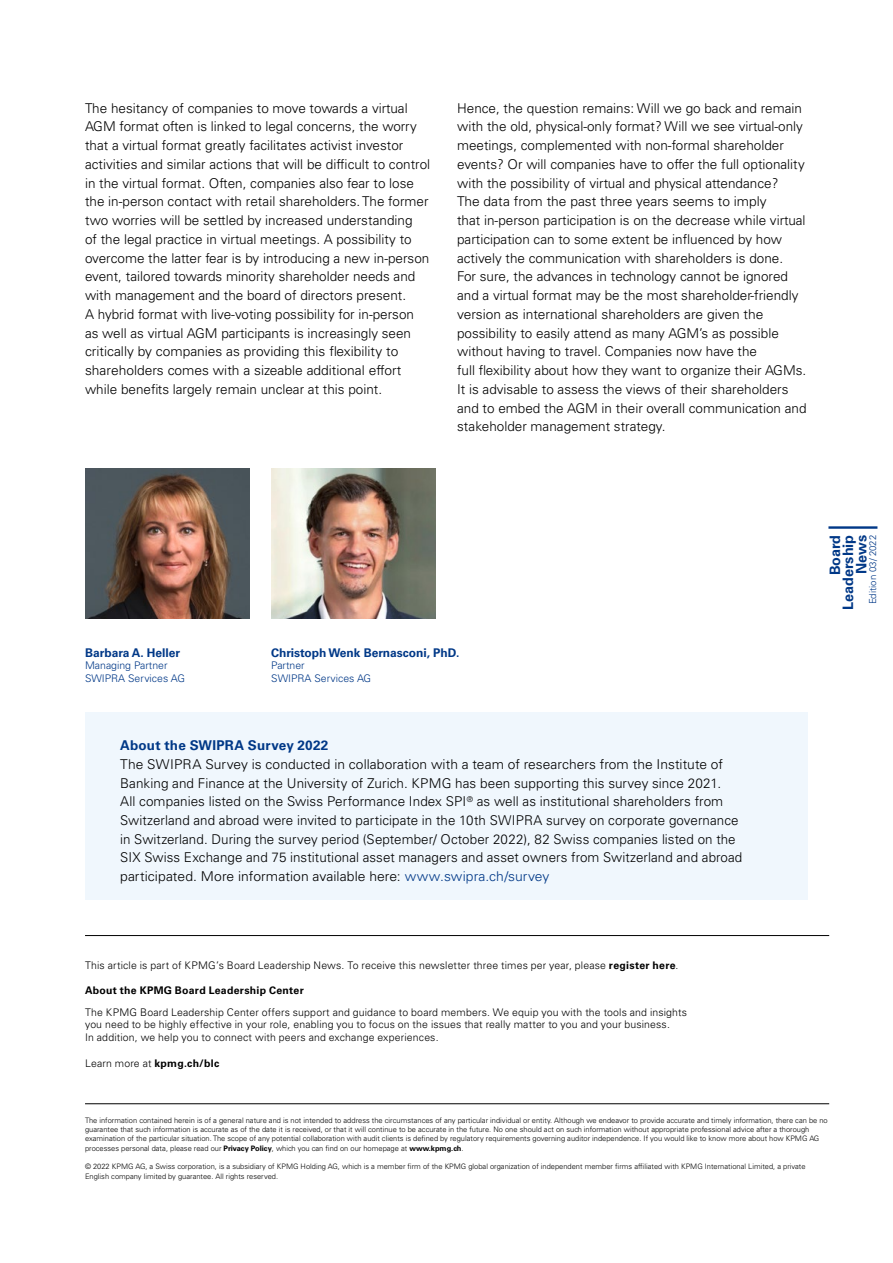
<style>
.page{position:relative;width:893px;height:1263px;background:#fff}
.page>*{position:absolute;margin:0;border:0;box-sizing:border-box;transform-origin:0 0}
.t1{font:700 14.4px/13.2px "Univers LT Std";color:#003887;text-align:right}
.t2{font:300 13.5px/18.8px "Univers LT Std";color:#000}
.t3{font:700 13.5px "Univers LT Std";letter-spacing:.015em;color:#003887}
.t4{font:700 12px "Univers LT Std";color:#003887}
.t5{font:300 10.5px/12.8px "Univers LT Std";letter-spacing:.015em;color:#000}
.t6{font:300 10.5px/12.8px "Univers LT Std";color:#003887}
.t7{font:700 10.5px "Univers LT Std";letter-spacing:.025em;color:#000}
.t8{font:300 9.6px "Univers LT Std";color:#003887}
.t9{font:300 7.5px/9.3px "Univers LT Std";color:#000}
.s1{color:#003887}
.s2{font-weight:700}
</style>
<div class="page">
<hr style="left:828px;top:526px;width:49px;height:3px;background:#003887">
<hr style="left:85px;top:1103px;width:744px;height:1px;background:#000">
<hr style="left:85px;top:935px;width:744px;height:1px;background:#000">
<div style="left:85px;top:712px;width:723px;height:188px;background:#f0f7fd"></div>
<img style="left:85px;top:469px;width:165px;height:149px">
<img style="left:271px;top:469px;width:165px;height:149px">
<p class="t2" style="left:85px;top:98px;width:347px">The hesitancy of companies to move towards a virtual AGM format often is linked to legal concerns, the worry that a virtual format greatly facilitates activist investor activities and similar actions that will be difficult to control in the virtual format. Often, companies also fear to lose the in-person contact with retail shareholders. The former two worries will be settled by increased understanding<br>of the legal practice in virtual meetings. A possibility to overcome the latter fear is by introducing a new in-person event, tailored towards minority shareholder needs and with management and the board of directors present.<br>A hybrid format with live-voting possibility for in-person as well as virtual AGM participants is increasingly seen critically by companies as providing this flexibility to shareholders comes with a sizeable additional effort while benefits largely remain unclear at this point.</p>
<p class="t2" style="left:457px;top:98px;width:351px">Hence, the question remains: Will we go back and remain with the old, physical-only format? Will we see virtual-only meetings, complemented with non-formal shareholder events? Or will companies have to offer the full optionality with the possibility of virtual and physical attendance?<br>The data from the past three years seems to imply<br>that in-person participation is on the decrease while virtual participation can to some extent be influenced by how actively the communication with shareholders is done.<br>For sure, the advances in technology cannot be ignored and a virtual format may be the most shareholder-friendly version as international shareholders are given the possibility to easily attend as many AGM’s as possible without having to travel. Companies now have the<br>full -flexibility about how they want to organize their AGMs.<br>It is advisable to assess the views of their shareholders and to embed the AGM in their overall communication and stakeholder management strategy.</p>
<p class="t4" style="left:85px;top:645px;width:97px">Barbara A. Heller</p>
<p class="t6" style="left:85px;top:659px;width:101px">Managing Partner<br>SWIPRA Services AG</p>
<p class="t4" style="left:271px;top:645px;width:190px">Christoph Wenk Bernasconi, PhD.</p>
<p class="t6" style="left:271px;top:659px;width:101px">Partner<br>SWIPRA Services AG</p>
<p class="t3" style="left:120px;top:737px;width:210px">About the SWIPRA Survey 2022</p>
<p class="t2" style="left:120px;top:755px;width:624px">The SWIPRA Survey is conducted in collaboration with a team of researchers from the Institute of Banking and Finance at the University of Zurich. KPMG has been supporting this survey since 2021.<br>All companies listed on the Swiss Performance Index SPI<sup>®</sup> as well as institutional shareholders from Switzerland and abroad were invited to participate in the 10th SWIPRA survey on corporate governance in Switzerland. During the survey period (September/ October 2022), 82 Swiss companies listed on the SIX Swiss Exchange and 75 institutional asset managers and asset owners from Switzerland and abroad participated. More information available here: <span class="s1">www.swipra.ch/survey</span></p>
<p class="t5" style="left:85px;top:959px;width:595px">This article is part of KPMG’s Board Leadership News. To receive this newsletter three times per year, please <span class="s2">register here</span>.</p>
<p class="t7" style="left:85px;top:984px;width:220px">About the KPMG Board Leadership Center</p>
<p class="t5" style="left:85px;top:1005px;width:603px">The KPMG Board Leadership Center offers support and guidance to board members. We equip you with the tools and insights you need to be highly effective in your role, enabling you to focus on the issues that really matter to you and your business.<br>In addition, we help you to connect with peers and exchange experiences.</p>
<p class="t5" style="left:85px;top:1056px;width:136px">Learn more at <span class="s2">kpmg.ch/blc</span></p>
<p class="t1" style="left:828px;top:610px;width:77px;rotate:-90deg">Board<br>Leadership<br>News</p>
<p class="t8" style="left:867px;top:604px;width:71px;rotate:-90deg">Edition 03/ 2022</p>
<p class="t9" style="left:85px;top:1115px;width:744px">The information contained herein is of a general nature and is not intended to address the circumstances of any particular individual or entity. Although we endeavor to provide accurate and timely information, there can be no guarantee that such information is accurate as of the date it is received, or that it will continue to be accurate in the future. No one should act on such information without appropriate professional advice after a thorough examination of the particular situation. The scope of any potential collaboration with audit clients is defined by regulatory requirements governing auditor independence. If you would like to know more about how KPMG AG processes personal data, please read our <span class="s2">Privacy Policy</span>, which you can find on our homepage at <span class="s2">www.kpmg.ch</span>.</p>
<p class="t9" style="left:85px;top:1162px;width:722px">© 2022 KPMG AG, a Swiss corporation, is a subsidiary of KPMG Holding AG, which is a member firm of the KPMG global organization of independent member firms affiliated with KPMG International Limited, a private<br>English company limited by guarantee. All rights reserved.</p>
</div>
